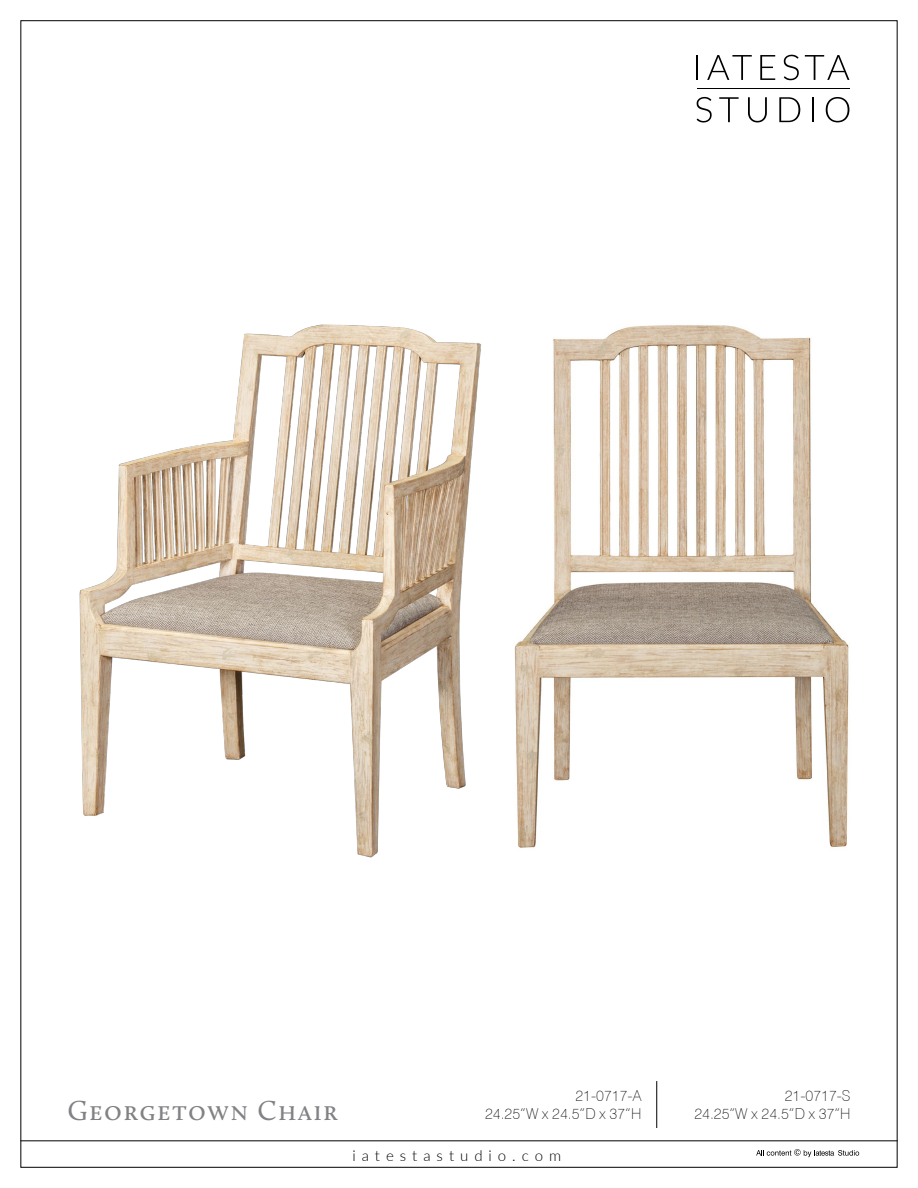
<style>
.page{position:relative;width:918px;height:1188px;background:#fff}
.page>*{position:absolute;margin:0;border:0;box-sizing:border-box;transform-origin:0 0}
.t1{font:28.5px "Calluna";letter-spacing:.05em;color:#818285}
.t2{font:100 15px/18px "Swiss 721 BT";color:#000;text-align:right}
.t3{font:300 15px "Lato";letter-spacing:.4em;color:#000}
</style>
<div class="page">
<svg style="left:784px;top:55px;width:15px;height:25px"></svg>
<svg style="left:697px;top:97px;width:15px;height:26px"></svg>
<svg style="left:697px;top:55px;width:1px;height:25px"></svg>
<svg style="left:707px;top:55px;width:45px;height:25px"></svg>
<svg style="left:760px;top:55px;width:15px;height:25px"></svg>
<svg style="left:805px;top:55px;width:44px;height:25px"></svg>
<svg style="left:719px;top:97px;width:20px;height:25px"></svg>
<svg style="left:748px;top:97px;width:19px;height:25px"></svg>
<svg style="left:779px;top:97px;width:21px;height:25px"></svg>
<hr style="left:812px;top:97px;width:2px;height:25px;background:#000">
<svg style="left:826px;top:97px;width:23px;height:25px"></svg>
<hr style="left:697px;top:88px;width:152px;height:1px;background:#000">
<svg style="left:756px;top:1149px;width:103px;height:8px"></svg>
<hr style="left:20px;top:1141px;width:878px;height:1px;background:#000">
<img style="left:79px;top:324px;width:402px;height:534px">
<img style="left:514px;top:325px;width:335px;height:523px">
<hr style="left:656px;top:1081px;width:1px;height:47px;background:#000">
<h1 class="t1" style="left:68px;top:1093px;width:272px">Georgetown Chair</h1>
<p class="t2" style="left:694px;top:1087px;width:158px">21-0717-S<br>24.25”W x 24.5”D x 37”H</p>
<p class="t2" style="left:485px;top:1087px;width:158px">21-0717-A<br>24.25”W x 24.5”D x 37”H</p>
<p class="t3" style="left:352px;top:1145px;width:210px">iatestastudio.com</p>
</div>
